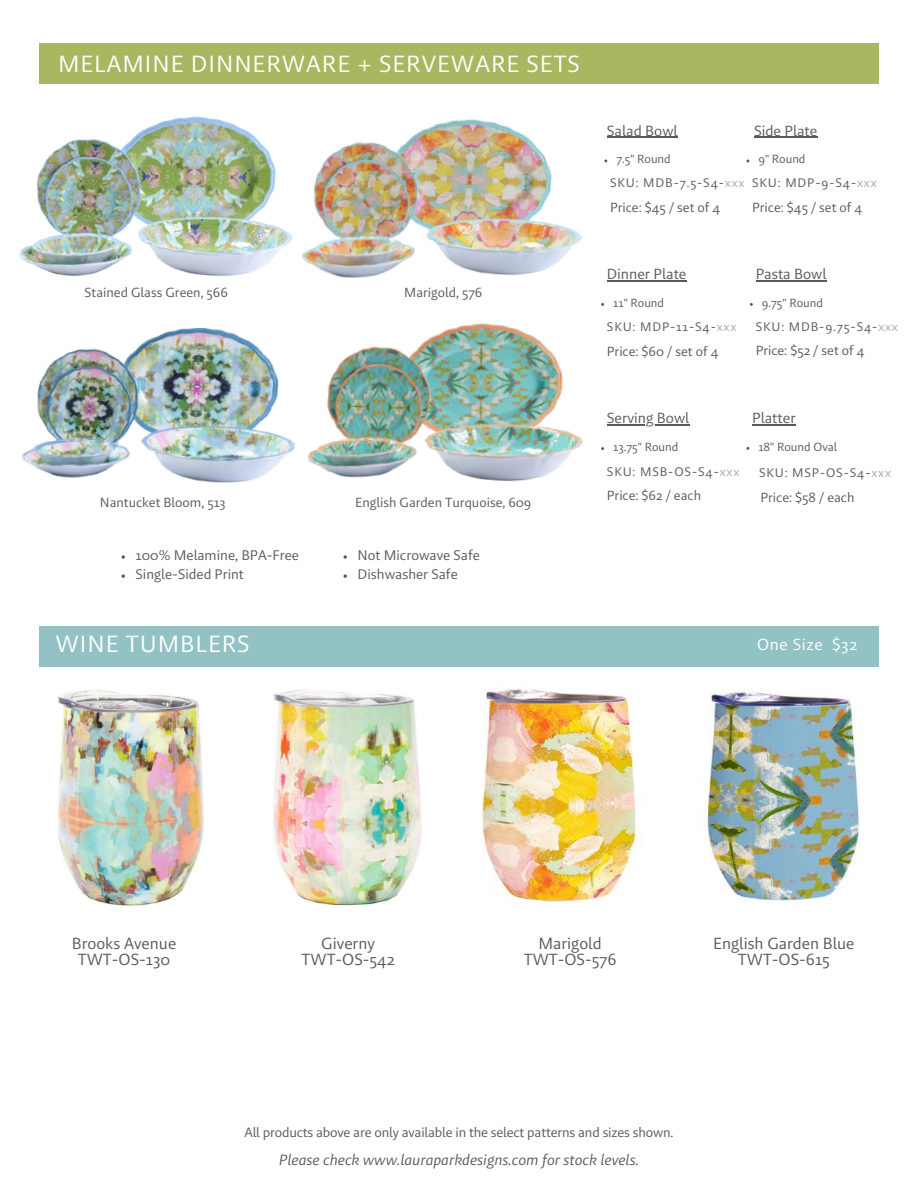
<style>
.page{position:relative;width:918px;height:1188px;background:#fff}
.page>*{position:absolute;margin:0;border:0;box-sizing:border-box;transform-origin:0 0}
.t1{font:24px "Brando Sans";letter-spacing:.04em;color:#fff}
.t2{font:16.5px/15.8px "Brando Sans";color:#58595b;text-align:center}
.t3{font:16.5px "Brando Sans";letter-spacing:.04em;color:#fff}
.t4{font:italic 15.3px "Brando Sans";color:#58595b}
.t5{font:15px "Brando Sans";color:#58595b}
.t6{font:14.25px/19.2px "Brando Sans";color:#58595b}
.t7{font:13.8px "Brando Sans";letter-spacing:-.01em;color:#58595b}
.t8{font:13.65px "Brando Sans";color:#58595b}
.t9{font:13.5px "Brando Sans";color:#58595b}
.t10{font:12.75px "Brando Sans";letter-spacing:.07em;color:#58595b}
.t11{font:12.15px "Brando Sans";color:#58595b}
.s1{color:#a6a6a6}
</style>
<div class="page">
<div style="left:39px;top:43px;width:840px;height:41px;background:#a7b861"></div>
<hr style="left:607px;top:137px;width:71px;height:1px;background:#58595b">
<img style="left:19px;top:116px;width:274px;height:160px">
<img style="left:301px;top:119px;width:281px;height:159px">
<img style="left:22px;top:328px;width:273px;height:155px">
<img style="left:308px;top:323px;width:275px;height:159px">
<hr style="left:754px;top:137px;width:63px;height:1px;background:#58595b">
<hr style="left:756px;top:280px;width:71px;height:2px;background:#58595b">
<hr style="left:607px;top:280px;width:80px;height:2px;background:#58595b">
<hr style="left:607px;top:425px;width:82px;height:1px;background:#58595b">
<hr style="left:752px;top:424px;width:44px;height:2px;background:#58595b">
<img style="left:58px;top:690px;width:146px;height:217px">
<img style="left:273px;top:689px;width:149px;height:217px">
<img style="left:482px;top:688px;width:161px;height:216px">
<img style="left:703px;top:691px;width:158px;height:216px">
<div style="left:39px;top:626px;width:840px;height:41px;background:#92c2c4"></div>
<svg style="left:122px;top:555px;width:3px;height:4px"></svg>
<svg style="left:122px;top:574px;width:3px;height:4px"></svg>
<svg style="left:343px;top:555px;width:4px;height:4px"></svg>
<svg style="left:343px;top:574px;width:4px;height:4px"></svg>
<h1 class="t1" style="left:58px;top:53px;width:523px">MELAMINE DINNERWARE + SERVEWARE SETS</h1>
<p class="t9" style="left:85px;top:287px;width:145px">Stained Glass Green, 566</p>
<p class="t9" style="left:404px;top:287px;width:80px">Marigold, 576</p>
<p class="t9" style="left:100px;top:496px;width:127px">Nantucket Bloom, 513</p>
<p class="t9" style="left:355px;top:496px;width:178px">English Garden Turquoise, 609</p>
<p class="t6" style="left:136px;top:546px;width:165px">100% Melamine, BPA-Free<br>Single-Sided Print</p>
<p class="t6" style="left:358px;top:546px;width:124px">Not Microwave Safe<br>Dishwasher Safe</p>
<h1 class="t1" style="left:55px;top:633px;width:196px">WINE TUMBLERS</h1>
<p class="t5" style="left:607px;top:124px;width:72px">Salad Bowl</p>
<p class="t11" style="left:616px;top:154px;width:56px">7.5" Round</p>
<p class="t10" style="left:610px;top:177px;width:136px">SKU: MDB-7.5-S4-<span class="s1">xxx</span></p>
<p class="t8" style="left:610px;top:201px;width:112px">Price: $45 / set of 4</p>
<p class="t5" style="left:754px;top:124px;width:65px">Side Plate</p>
<p class="t11" style="left:758px;top:154px;width:49px">9" Round</p>
<p class="t10" style="left:752px;top:177px;width:126px">SKU: MDP-9-S4-<span class="s1">xxx</span></p>
<p class="t8" style="left:752px;top:201px;width:112px">Price: $45 / set of 4</p>
<p class="t5" style="left:607px;top:268px;width:81px">Dinner Plate</p>
<p class="t11" style="left:613px;top:297px;width:53px">11" Round</p>
<p class="t10" style="left:607px;top:321px;width:131px">SKU: MDP-11-S4-<span class="s1">xxx</span></p>
<p class="t8" style="left:607px;top:345px;width:113px">Price: $60 / set of 4</p>
<p class="t5" style="left:756px;top:268px;width:72px">Pasta Bowl</p>
<p class="t11" style="left:762px;top:297px;width:63px">9.75" Round</p>
<p class="t10" style="left:756px;top:321px;width:144px">SKU: MDB-9.75-S4-<span class="s1">xxx</span></p>
<p class="t8" style="left:756px;top:344px;width:110px">Price: $52 / set of 4</p>
<p class="t5" style="left:607px;top:412px;width:84px">Serving Bowl</p>
<p class="t11" style="left:613px;top:442px;width:67px">13.75" Round</p>
<p class="t10" style="left:607px;top:466px;width:134px">SKU: MSB-OS-S4-<span class="s1">xxx</span></p>
<p class="t8" style="left:607px;top:490px;width:96px">Price: $62 / each</p>
<p class="t5" style="left:752px;top:412px;width:45px">Platter</p>
<p class="t11" style="left:758px;top:441px;width:80px">18" Round Oval</p>
<p class="t10" style="left:759px;top:467px;width:134px">SKU: MSP-OS-S4-<span class="s1">xxx</span></p>
<p class="t8" style="left:760px;top:491px;width:96px">Price: $58 / each</p>
<p class="t3" style="left:757px;top:637px;width:102px">One Size $32</p>
<p class="t2" style="left:72px;top:937px;width:106px">Brooks Avenue<br>TWT-OS-130</p>
<p class="t2" style="left:302px;top:937px;width:95px">Giverny<br>TWT-OS-542</p>
<p class="t2" style="left:524px;top:937px;width:94px">Marigold<br>TWT-OS-576</p>
<p class="t2" style="left:713px;top:937px;width:143px">English Garden Blue<br>TWT-OS-615</p>
<p class="t7" style="left:244px;top:1126px;width:431px">All products above are only available in the select patterns and sizes shown.</p>
<p class="t4" style="left:279px;top:1153px;width:362px">Please check www.lauraparkdesigns.com for stock levels.</p>
</div>
